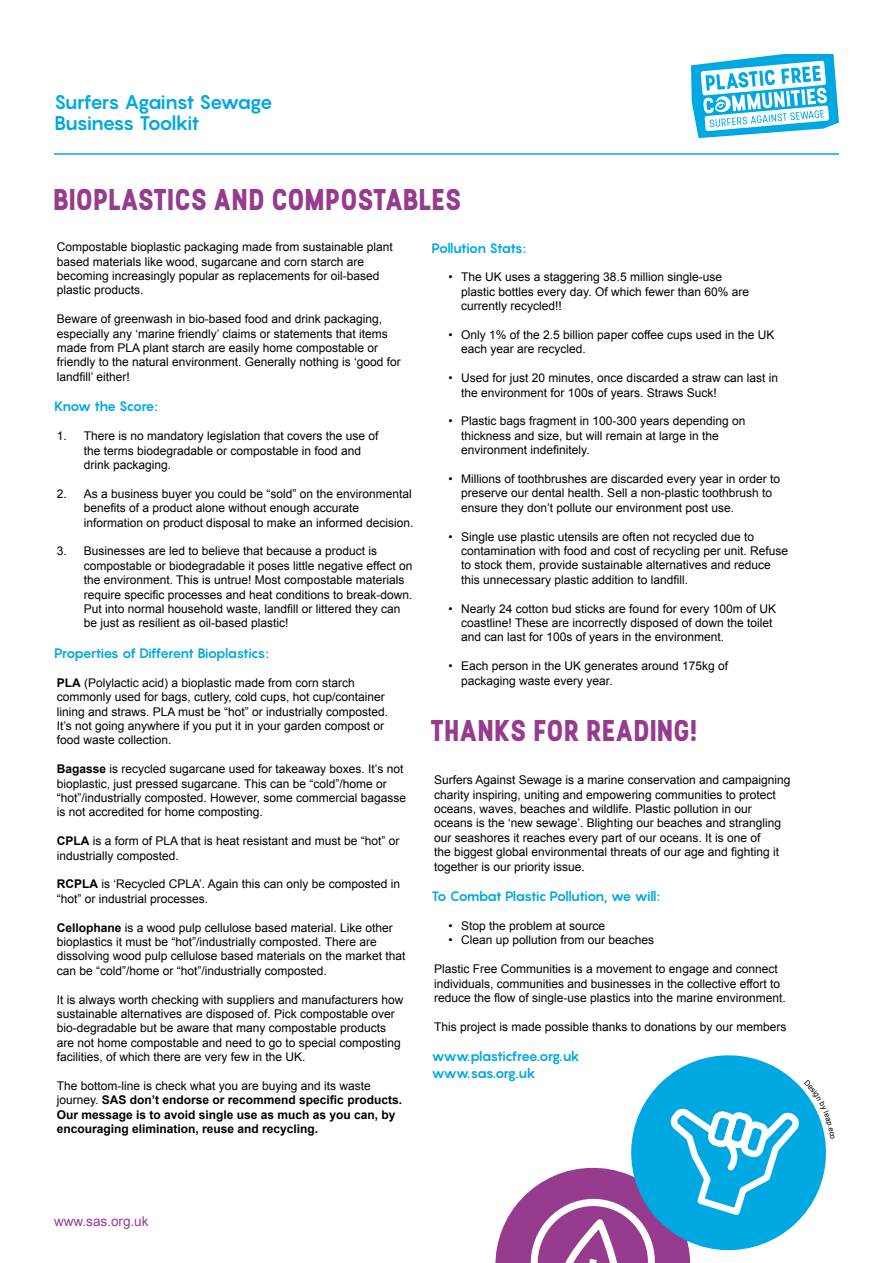
<style>
.page{position:relative;width:893px;height:1263px;background:#fff}
.page>*{position:absolute;margin:0;border:0;box-sizing:border-box;transform-origin:0 0}
.t1{font:700 30px "Stellar";color:#973b8e}
.t2{font:700 19.5px/21.6px "Pangram";letter-spacing:-.08em;color:#00a8e2}
.t3{font:700 13.5px/16.2px "Pangram";letter-spacing:-.08em;color:#00a8e2}
.t4{font:13.5px "Arial";color:#973b8e}
.t5{font:12px/14.4px "Arial";color:#000}
.t6{font:700 12px/14.4px "Arial";color:#000}
.s1{font-weight:700}
.s2{font-weight:400}
</style>
<div class="page">
<svg style="left:691px;top:54px;width:148px;height:84px"></svg>
<hr style="left:54px;top:153px;width:785px;height:2px;background:#00a8e2">
<svg style="left:665px;top:1055px;width:127px;height:24px;fill:#00a8e2"></svg>
<svg style="left:495px;top:1079px;width:331px;height:184px"></svg>
<h2 class="t2" style="left:54px;top:91px;width:220px">Surfers Against Sewage<br>Business Toolkit</h2>
<h1 class="t1" style="left:54px;top:180px;width:409px">BIOPLASTICS AND COMPOSTABLES</h1>
<p class="t5" style="left:57px;top:240px;width:338px">Compostable bioplastic packaging made from sustainable plant based materials like wood, sugarcane and corn starch are becoming increasingly popular as replacements for oil-based plastic products.</p>
<p class="t5" style="left:57px;top:312px;width:346px">Beware of greenwash in bio-based food and drink packaging, especially any ‘marine friendly’ claims or statements that items made from PLA plant starch are easily home compostable or friendly to the natural environment. Generally nothing is ‘good for landfill’ either!</p>
<p class="t3" style="left:54px;top:398px;width:105px">Know the Score:</p>
<p class="t5" style="left:84px;top:429px;width:296px;text-indent:-27px">1. There is no mandatory legislation that covers the use of the terms biodegradable or compostable in food and drink packaging.</p>
<p class="t5" style="left:84px;top:486px;width:331px;text-indent:-27px">2. As a business buyer you could be “sold” on the environmental benefits of a product alone without enough accurate information on product disposal to make an informed decision.</p>
<p class="t5" style="left:84px;top:544px;width:330px;text-indent:-27px">3. Businesses are led to believe that because a product is compostable or biodegradable it poses little negative effect on the environment. This is untrue! Most compostable materials require specific processes and heat conditions to break-down.<br>Put into normal household waste, landfill or littered they can be just as resilient as oil-based plastic!</p>
<p class="t3" style="left:54px;top:645px;width:216px">Properties of Different Bioplastics:</p>
<p class="t5" style="left:57px;top:675px;width:333px"><span class="s1">PLA</span> (Polylactic acid) a bioplastic made from corn starch commonly used for bags, cutlery, cold cups, hot cup/container lining and straws. PLA must be “hot” or industrially composted.<br>It’s not going anywhere if you put it in your garden compost or food waste collection.</p>
<p class="t5" style="left:57px;top:762px;width:351px"><span class="s1">Bagasse</span> is recycled sugarcane used for takeaway boxes. It’s not bioplastic, just pressed sugarcane. This can be “cold”/home or “hot”/industrially composted. However, some commercial bagasse is not accredited for home composting.</p>
<p class="t5" style="left:57px;top:834px;width:344px"><span class="s1">CPLA</span> is a form of PLA that is heat resistant and must be “hot” or industrially composted.</p>
<p class="t5" style="left:57px;top:877px;width:345px"><span class="s1">RCPLA</span> is ‘Recycled CPLA’. Again this can only be composted in “hot” or industrial processes.</p>
<p class="t5" style="left:57px;top:920px;width:350px"><span class="s1">Cellophane</span> is a wood pulp cellulose based material. Like other bioplastics it must be “hot”/industrially composted. There are dissolving wood pulp cellulose based materials on the market that can be “cold”/home or “hot”/industrially composted.</p>
<p class="t5" style="left:57px;top:992px;width:348px">It is always worth checking with suppliers and manufacturers how sustainable alternatives are disposed of. Pick compostable over bio-degradable but be aware that many compostable products are not home compostable and need to go to special composting facilities, of which there are very few in the UK.</p>
<p class="t6" style="left:57px;top:1079px;width:347px"><span class="s2">The bottom-line is check what you are buying and its waste journey.</span> SAS don’t endorse or recommend specific products.<br>Our message is to avoid single use as much as you can, by encouraging elimination, reuse and recycling.</p>
<p class="t3" style="left:431px;top:239px;width:96px">Pollution Stats:</p>
<p class="t5" style="left:461px;top:270px;width:289px;text-indent:-13px">• The UK uses a staggering 38.5 million single-use plastic bottles every day. Of which fewer than 60% are currently recycled!!</p>
<p class="t5" style="left:461px;top:328px;width:315px;text-indent:-13px">• Only 1% of the 2.5 billion paper coffee cups used in the UK each year are recycled.</p>
<p class="t5" style="left:461px;top:371px;width:318px;text-indent:-13px">• Used for just 20 minutes, once discarded a straw can last in the environment for 100s of years. Straws Suck!</p>
<p class="t5" style="left:461px;top:414px;width:286px;text-indent:-13px">• Plastic bags fragment in 100-300 years depending on thickness and size, but will remain at large in the environment indefinitely.</p>
<p class="t5" style="left:461px;top:472px;width:320px;text-indent:-13px">• Millions of toothbrushes are discarded every year in order to preserve our dental health. Sell a non-plastic toothbrush to ensure they don’t pollute our environment post use.</p>
<p class="t5" style="left:461px;top:529px;width:328px;text-indent:-13px">• Single use plastic utensils are often not recycled due to contamination with food and cost of recycling per unit. Refuse to stock them, provide sustainable alternatives and reduce this unnecessary plastic addition to landfill.</p>
<p class="t5" style="left:461px;top:601px;width:316px;text-indent:-13px">• Nearly 24 cotton bud sticks are found for every 100m of UK coastline! These are incorrectly disposed of down the toilet and can last for 100s of years in the environment.</p>
<p class="t5" style="left:461px;top:659px;width:268px;text-indent:-13px">• Each person in the UK generates around 175kg of packaging waste every year.</p>
<h1 class="t1" style="left:431px;top:711px;width:269px">THANKS FOR READING!</h1>
<p class="t5" style="left:434px;top:773px;width:358px">Surfers Against Sewage is a marine conservation and campaigning charity inspiring, uniting and empowering communities to protect oceans, waves, beaches and wildlife. Plastic pollution in our oceans is the ‘new sewage’. Blighting our beaches and strangling our seashores it reaches every part of our oceans. It is one of<br>the biggest global environmental threats of our age and fighting it together is our priority issue.</p>
<p class="t3" style="left:431px;top:888px;width:230px">To Combat Plastic Pollution, we will:</p>
<p class="t5" style="left:448px;top:919px;width:158px">• Stop the problem at source</p>
<p class="t5" style="left:448px;top:933px;width:207px">• Clean up pollution from our beaches</p>
<p class="t5" style="left:434px;top:962px;width:353px">Plastic Free Communities is a movement to engage and connect individuals, communities and businesses in the collective effort to reduce the flow of single-use plastics into the marine environment.</p>
<p class="t5" style="left:434px;top:1019px;width:354px">This project is made possible thanks to donations by our members</p>
<p class="t3" style="left:431px;top:1048px;width:150px">www.plasticfree.org.uk www.sas.org.uk</p>
<p class="t4" style="left:54px;top:1214px;width:96px">www.sas.org.uk</p>
</div>
